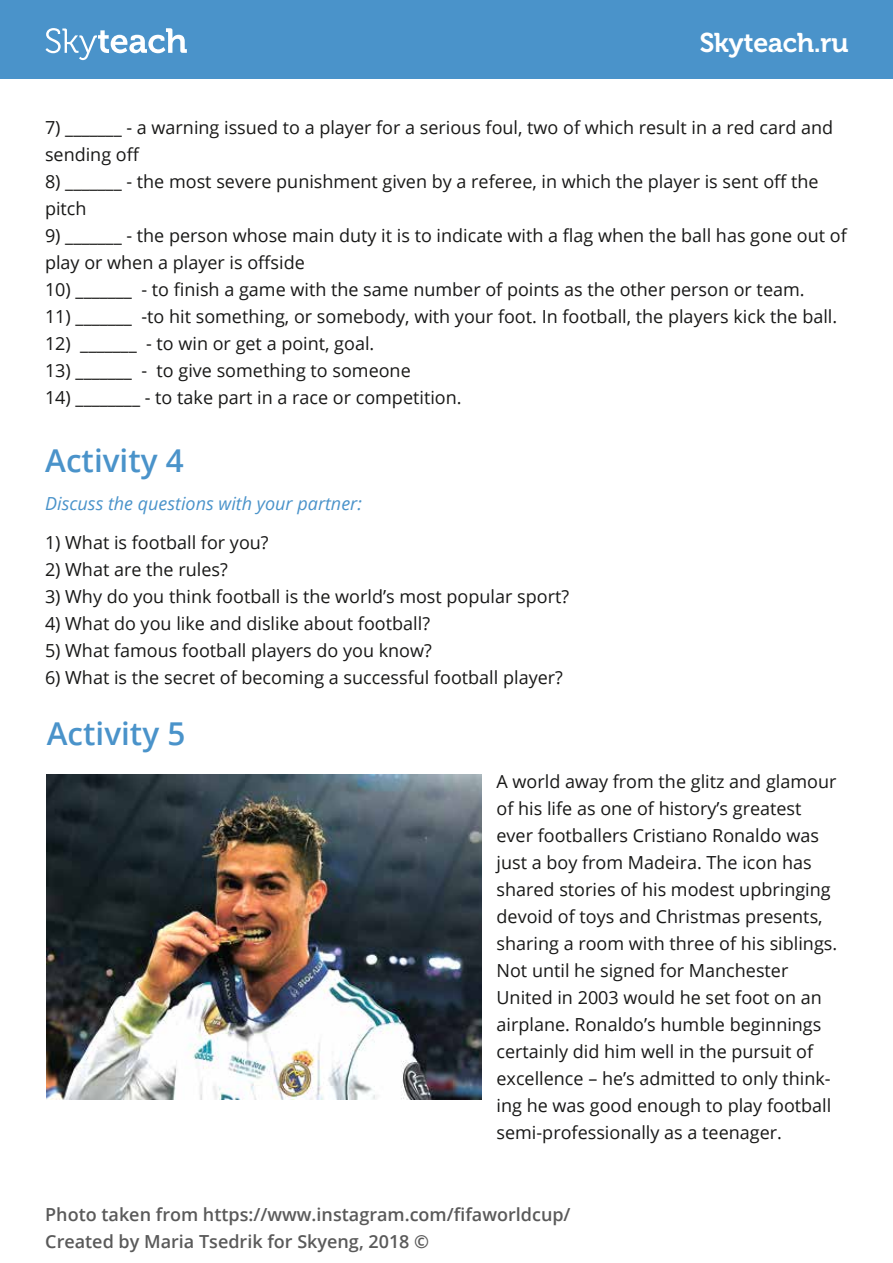
<style>
.page{position:relative;width:893px;height:1263px;background:#fff}
.page>*{position:absolute;margin:0;border:0;box-sizing:border-box;transform-origin:0 0}
.t1{font:600 31.5px "Open Sans";color:#4a93ca}
.t2{font:27px "Museo Cyrl 700";color:#fff}
.t3{font:18px/27px "Open Sans";color:#181817}
.t4{font:600 18px/27px "Open Sans";color:#5a5a5a}
.t5{font:italic 18px "Open Sans";color:#4a93ca}
</style>
<div class="page">
<div style="left:0;top:0;width:893px;height:79px;background:#4a93ca"></div>
<svg style="left:46px;top:28px;width:141px;height:32px"></svg>
<img style="left:46px;top:774px;width:436px;height:325px">
<h2 class="t2" style="left:700px;top:28px;width:150px">Skyteach.ru</h2>
<p class="t3" style="left:45px;top:113px;width:790px">7) _______ - a warning issued to a player for a serious foul, two of which result in a red card and sending off</p>
<p class="t3" style="left:45px;top:167px;width:775px">8) _______ - the most severe punishment given by a referee, in which the player is sent off the pitch</p>
<p class="t3" style="left:45px;top:221px;width:803px">9) _______ - the person whose main duty it is to indicate with a flag when the ball has gone out of play or when a player is offside</p>
<p class="t3" style="left:45px;top:275px;width:761px">10) _______ - to finish a game with the same number of points as the other person or team.</p>
<p class="t3" style="left:45px;top:302px;width:794px">11) _______ -to hit something, or somebody, with your foot. In football, the players kick the ball.</p>
<p class="t3" style="left:45px;top:329px;width:331px">12) _______ - to win or get a point, goal.</p>
<p class="t3" style="left:45px;top:356px;width:367px">13) _______ - to give something to someone</p>
<p class="t3" style="left:45px;top:383px;width:418px">14) ________ - to take part in a race or competition.</p>
<h1 class="t1" style="left:45px;top:438px;width:140px">Activity 4</h1>
<p class="t5" style="left:45px;top:491px;width:318px">Discuss the questions with your partner:</p>
<p class="t3" style="left:45px;top:529px;width:225px">1) What is football for you?</p>
<p class="t3" style="left:45px;top:556px;width:184px">2) What are the rules?</p>
<p class="t3" style="left:45px;top:583px;width:526px">3) Why do you think football is the world’s most popular sport?</p>
<p class="t3" style="left:45px;top:610px;width:387px">4) What do you like and dislike about football?</p>
<p class="t3" style="left:45px;top:637px;width:388px">5) What famous football players do you know?</p>
<p class="t3" style="left:45px;top:664px;width:519px">6) What is the secret of becoming a successful football player?</p>
<h1 class="t1" style="left:47px;top:712px;width:140px">Activity 5</h1>
<p class="t3" style="left:496px;top:767px;width:342px">A world away from the glitz and glamour of his life as one of history’s greatest ever footballers Cristiano Ronaldo was just a boy from Madeira. The icon has shared stories of his modest upbringing devoid of toys and Christmas presents, sharing a room with three of his siblings.<br>Not until he signed for Manchester United in 2003 would he set foot on an airplane. Ronaldo’s humble beginnings certainly did him well in the pursuit of excellence – he’s admitted to only think&shy;ing he was good enough to play football semi-professionally as a teenager.</p>
<p class="t4" style="left:45px;top:1200px;width:527px">Photo taken from https://www.instagram.com/fifaworldcup/<br>Created by Maria Tsedrik for Skyeng, 2018 ©</p>
</div>
